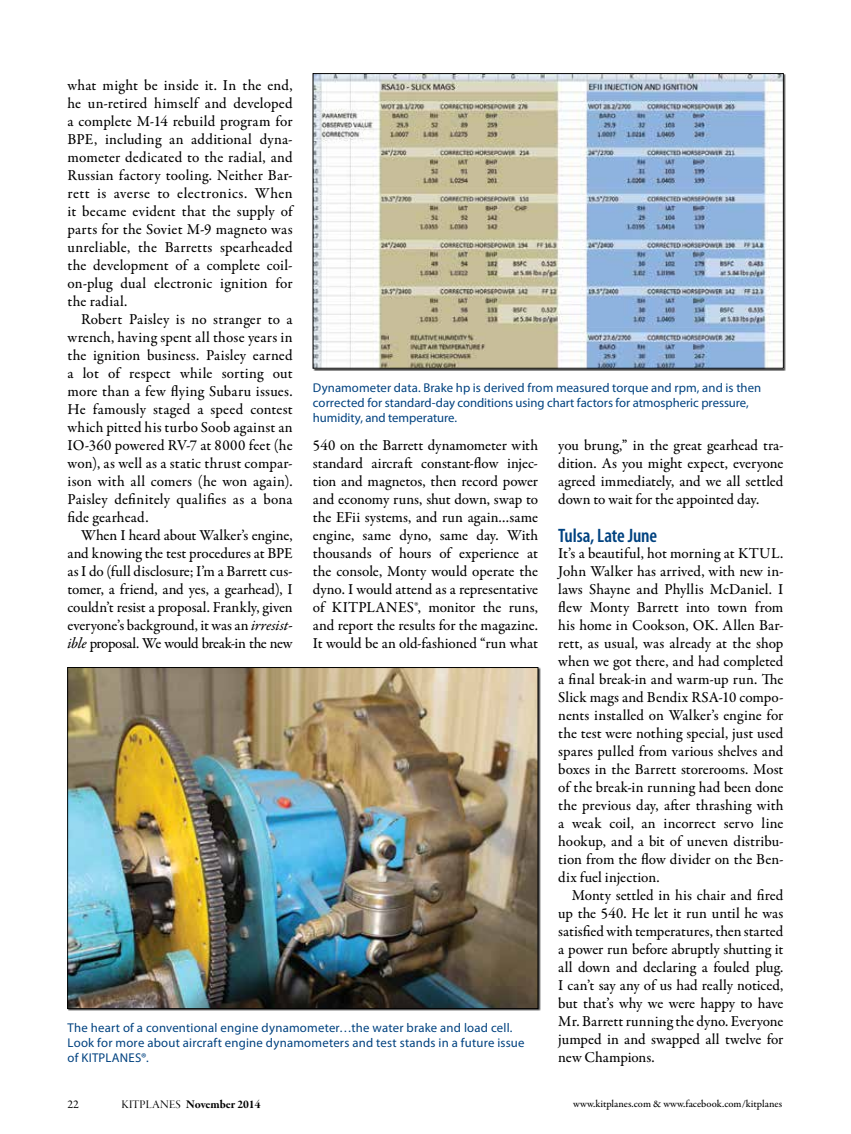
<style>
.page{position:relative;width:851px;height:1134px;background:#fff}
.page>*{position:absolute;margin:0;border:0;box-sizing:border-box;transform-origin:0 0}
.t1{font:600 condensed 19.5px "Myriad Pro";letter-spacing:-.01em;color:#004280}
.t2{font:500 15.3px/18px "Garamond Premr Pro";color:#000;text-align:justify}
.t3{font:12.75px/15px "Myriad Pro";letter-spacing:.01em;color:#004280}
.t4{font:12px "Garamond Premr Pro Bd Subh";letter-spacing:-.005em;color:#000}
.t5{font:12px "Garamond Premr Pro";color:#000}
.t6{font:500 10.5px "Garamond Premr Pro";color:#000}
.s1{font-family:"Garamond Premr Pro Med It";font-weight:400}
.s2{font-family:"Garamond Premr Pro Disp"}
</style>
<div class="page">
<img style="left:70px;top:669px;width:466px;height:338px">
<div style="left:68px;top:667px;width:470px;height:342px;border:1px solid #000"></div>
<img style="left:315px;top:75px;width:466px;height:291px">
<div style="left:313px;top:73px;width:470px;height:295px;border:1px solid #000"></div>
<p class="t2" style="left:68px;top:76px;width:227px">what might be inside it. In the end, he un-retired himself and developed a complete M-14 rebuild program for BPE, including an additional dyna&shy;mometer dedicated to the radial, and Russian factory tooling. Neither Bar&shy;rett is averse to electronics. When it became evident that the supply of parts for the Soviet M-9 magneto was unreliable, the Barretts spearheaded the development of a complete coil&shy;on-plug dual electronic ignition for the radial.</p>
<p class="t2" style="left:68px;top:310px;width:227px;text-indent:14px">Robert Paisley is no stranger to a wrench, having spent all those years in the ignition business. Paisley earned a lot of respect while sorting out more than a few flying Subaru issues.<br>He famously staged a speed contest which pitted his turbo Soob against an IO-360 powered RV-7 at 8000 feet (he won), as well as a static thrust compar&shy;ison with all comers (he won again).<br>Paisley definitely qualifies as a bona fide gearhead.</p>
<p class="t2" style="left:68px;top:527px;width:227px;text-indent:14px">When I heard about Walker’s engine, and knowing the test procedures at BPE as I do (full disclosure; I’m a Barrett cus&shy;tomer, a friend, and yes, a gearhead), I couldn’t resist a proposal. Frankly, given everyone’s background, it was an <span class="s1">irresist&shy;ible</span> proposal. We would break-in the new</p>
<p class="t3" style="left:313px;top:380px;width:450px">Dynamometer data. Brake hp is derived from measured torque and rpm, and is then corrected for standard-day conditions using chart factors for atmospheric pressure, humidity, and temperature.</p>
<p class="t2" style="left:558px;top:437px;width:227px">you brung,” in the great gearhead tra&shy;dition. As you might expect, everyone agreed immediately, and we all settled down to wait for the appointed day.</p>
<p class="t1" style="left:558px;top:523px;width:100px">Tulsa, Late June</p>
<p class="t2" style="left:558px;top:545px;width:227px">It’s a beautiful, hot morning at KTUL.<br>John Walker has arrived, with new in&shy;laws Shayne and Phyllis McDaniel. I flew Monty Barrett into town from his home in Cookson, OK. Allen Bar&shy;rett, as usual, was already at the shop when we got there, and had completed a final break-in and warm-up run. The Slick mags and Bendix RSA-10 compo&shy;nents installed on Walker’s engine for the test were nothing special, just used spares pulled from various shelves and boxes in the Barrett storerooms. Most of the break-in running had been done the previous day, after thrashing with a weak coil, an incorrect servo line hookup, and a bit of uneven distribu&shy;tion from the flow divider on the Ben&shy;dix fuel injection.</p>
<p class="t2" style="left:558px;top:887px;width:227px;text-indent:14px">Monty settled in his chair and fired up the 540. He let it run until he was satisfied with temperatures, then started a power run before abruptly shutting it all down and declaring a fouled plug.<br>I can’t say any of us had really noticed, but that’s why we were happy to have Mr. Barrett running the dyno. Everyone jumped in and swapped all twelve for new Champions.</p>
<p class="t2" style="left:313px;top:437px;width:227px">540 on the Barrett dynamometer with standard aircraft constant-flow injec&shy;tion and magnetos, then record power and economy runs, shut down, swap to the EFii systems, and run again…same engine, same dyno, same day. With thousands of hours of experience at the console, Monty would operate the dyno. I would attend as a representative of KITPLANES®, monitor the runs, and report the results for the magazine.<br>It would be an old-fashioned “run what</p>
<p class="t3" style="left:68px;top:1020px;width:458px">The heart of a conventional engine dynamometer…the water brake and load cell.<br>Look for more about aircraft engine dynamometers and test stands in a future issue of KITPLANES®.</p>
<p class="t5" style="left:68px;top:1097px;width:13px">22</p>
<p class="t4" style="left:122px;top:1097px;width:140px"><span class="s2">KITPLANES</span> November 2014</p>
<p class="t6" style="left:573px;top:1097px;width:210px">www.kitplanes.com &amp; www.facebook.com/kitplanes</p>
</div>
